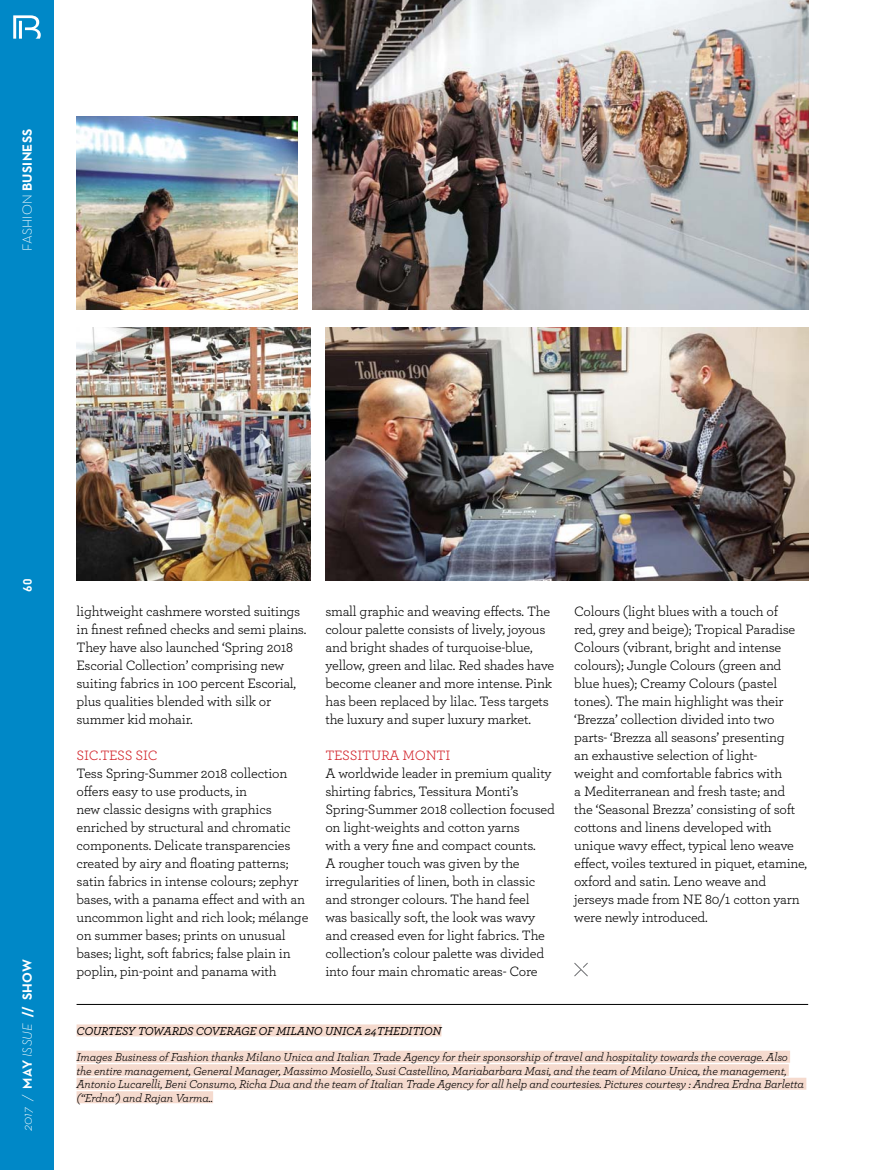
<style>
.page{position:relative;width:872px;height:1170px;background:#fff}
.page>*{position:absolute;margin:0;border:0;box-sizing:border-box;transform-origin:0 0}
.t1{font:14.25px/18px "Archer";letter-spacing:-.015em;color:#000}
.t2{font:14.25px "Archer";letter-spacing:-.015em;color:#d2232a}
.t3{font:italic 300 13.5px "Neutra Text";letter-spacing:.005em;color:#fff}
.t4{font:700 13.5px "Neutra Text";letter-spacing:.025em;color:#fff}
.t5{font:italic 12px/13.5px "Archer";letter-spacing:-.015em;color:#000}
.t6{font:italic 500 12px "Archer";letter-spacing:-.015em;color:#000}
.t7{font:700 12px "DIN";color:#fff}
.s1{font-weight:300}
.s2{font-weight:700;font-style:normal}
</style>
<div class="page">
<div style="left:0;top:0;width:54px;height:1169px;background:#0088c7"></div>
<svg style="left:13px;top:15px;width:28px;height:24px"></svg>
<img style="left:313px;top:0;width:495px;height:310px">
<img style="left:326px;top:328px;width:482px;height:252px">
<img style="left:77px;top:117px;width:221px;height:193px">
<img style="left:77px;top:328px;width:233px;height:252px">
<svg style="left:574px;top:962px;width:14px;height:15px"></svg>
<div style="left:77px;top:1024px;width:364px;height:12px;background:#f5dace"></div>
<div style="left:77px;top:1050px;width:713px;height:12px;background:#f5dace"></div>
<div style="left:77px;top:1064px;width:712px;height:12px;background:#f5dace"></div>
<div style="left:77px;top:1077px;width:729px;height:12px;background:#f5dace"></div>
<div style="left:77px;top:1091px;width:136px;height:12px;background:#f5dace"></div>
<hr style="left:77px;top:1003px;width:731px;height:1px;background:#000">
<p class="t4" style="left:22px;top:251px;width:124px;rotate:-90deg"><span class="s1">FASHION</span> BUSINESS</p>
<p class="t7" style="left:21px;top:591px;width:15px;rotate:-90deg">60</p>
<p class="t3" style="left:19px;top:1131px;width:174px;rotate:-90deg">2017 / <span class="s2">MAY</span> ISSUE <span class="s2">// SHOW</span></p>
<p class="t1" style="left:77px;top:603px;width:231px">lightweight cashmere worsted suitings in finest refined checks and semi plains.<br>They have also launched ‘Spring 2018<br>Escorial Collection’ comprising new suiting fabrics in 100 percent Escorial, plus qualities blended with silk or summer kid mohair.</p>
<p class="t2" style="left:77px;top:750px;width:83px">SIC.TESS SIC</p>
<p class="t1" style="left:77px;top:765px;width:233px">Tess Spring-Summer 2018 collection offers easy to use products, in<br>new classic designs with graphics enriched by structural and chromatic components. Delicate transparencies created by airy and floating patterns; satin fabrics in intense colours; zephyr bases, with a panama effect and with an uncommon light and rich look; mélange on summer bases; prints on unusual bases; light, soft fabrics; false plain in poplin, pin-point and panama with</p>
<p class="t1" style="left:325px;top:603px;width:230px">small graphic and weaving effects. The colour palette consists of lively, joyous and bright shades of turquoise-blue, yellow, green and lilac. Red shades have become cleaner and more intense. Pink has been replaced by lilac. Tess targets the luxury and super luxury market.</p>
<p class="t2" style="left:325px;top:750px;width:126px">TESSITURA MONTI</p>
<p class="t1" style="left:325px;top:765px;width:231px">A worldwide leader in premium quality shirting fabrics, Tessitura Monti’s Spring-Summer 2018 collection focused on light-weights and cotton yarns<br>with a very fine and compact counts.<br>A rougher touch was given by the irregularities of linen, both in classic and stronger colours. The hand feel was basically soft, the look was wavy and creased even for light fabrics. The collection’s colour palette was divided into four main chromatic areas- Core</p>
<p class="t1" style="left:574px;top:603px;width:234px">Colours (light blues with a touch of<br>red, grey and beige); Tropical Paradise Colours (vibrant, bright and intense colours); Jungle Colours (green and blue hues); Creamy Colours (pastel tones). The main highlight was their ‘Brezza’ collection divided into two parts- ‘Brezza all seasons’ presenting<br>an exhaustive selection of light-<br>weight and comfortable fabrics with<br>a Mediterranean and fresh taste; and the ‘Seasonal Brezza’ consisting of soft cottons and linens developed with unique wavy effect, typical leno weave effect, voiles textured in piquet, etamine, oxford and satin. Leno weave and jerseys made from NE 80/1 cotton yarn were newly introduced.</p>
<p class="t6" style="left:77px;top:1026px;width:366px">COURTESY TOWARDS COVERAGE OF MILANO UNICA 24THEDITION</p>
<p class="t5" style="left:77px;top:1051px;width:729px">Images Business of Fashion thanks Milano Unica and Italian Trade Agency for their sponsorship of travel and hospitality towards the coverage. Also the entire management, General Manager, Massimo Mosiello, Susi Castellino, Mariabarbara Masi, and the team of Milano Unica, the management, Antonio Lucarelli, Beni Consumo, Richa Dua and the team of Italian Trade Agency for all help and courtesies. Pictures courtesy : Andrea Erdna Barletta (“Erdna’) and Rajan Varma..</p>
</div>
